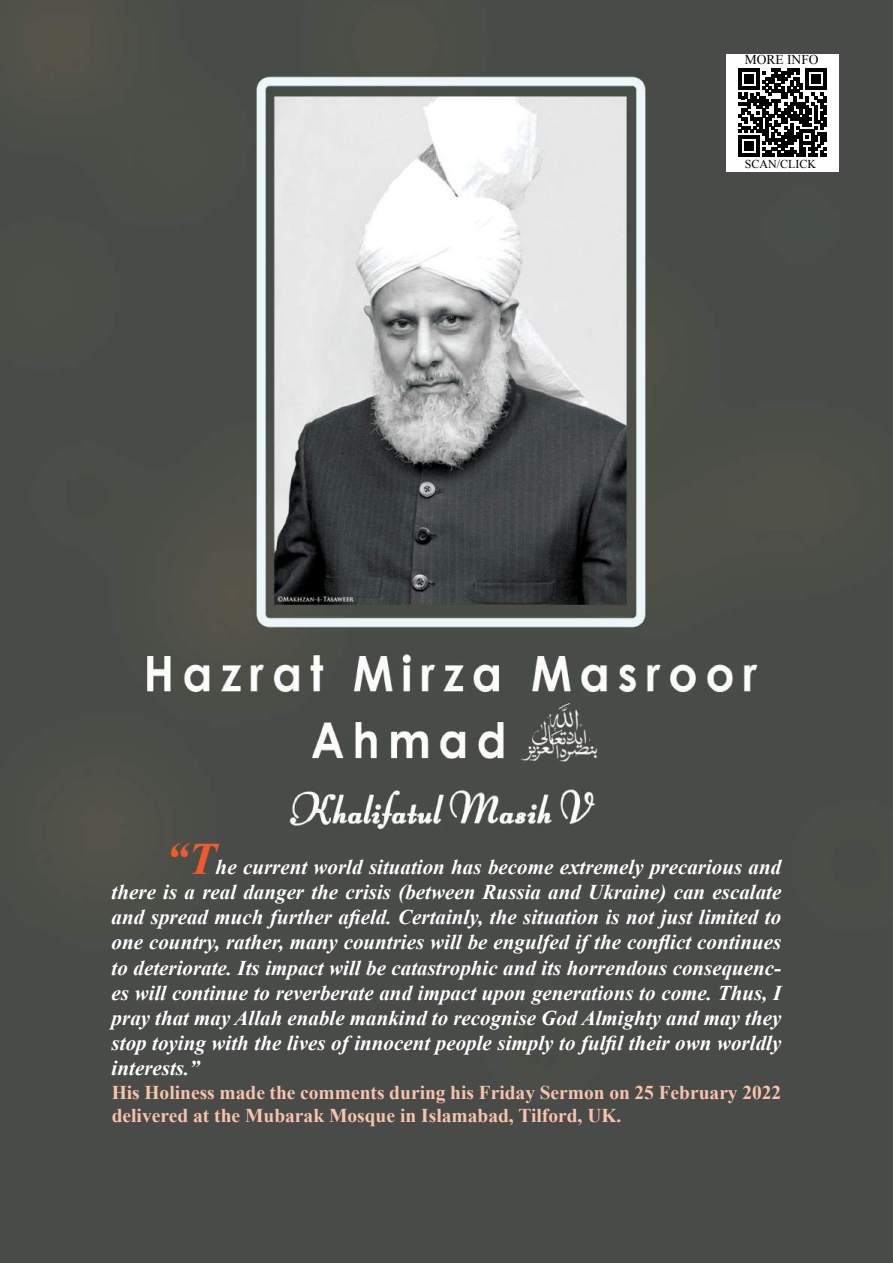
<style>
.page{position:relative;width:893px;height:1263px;background:#fff}
.page>*{position:absolute;margin:0;border:0;box-sizing:border-box;transform-origin:0 0}
.t1{font:italic 700 21px/25.2px "Times New Roman";color:#fff;text-align:justify}
.t2{font:700 19.5px/23.4px "Times New Roman";color:#f8c3ac}
.t3{font:13.5px "Times New Roman";color:#000101}
.t4{font:12px "Times New Roman";color:#000}
.s1{font-size:45px;color:#f15a2e}
</style>
<div class="page">
<img style="left:0;top:0;width:893px;height:1263px">
<div style="left:726px;top:54px;width:113px;height:118px;background:#fff"></div>
<svg style="left:738px;top:69px;width:89px;height:88px"></svg>
<p class="t3" style="left:745px;top:51px;width:75px">MORE INFO</p>
<p class="t4" style="left:745px;top:156px;width:73px">SCAN/CLICK</p>
<p class="t1" style="left:112px;top:854px;width:671px;text-indent:54px"><span class="s1">“T</span>he current world situation has become extremely precarious and there is a real danger the crisis (between Russia and Ukraine) can escalate and spread much further afield. Certainly, the situation is not just limited to one country, rather, many countries will be engulfed if the conflict continues to deteriorate. Its impact will be catastrophic and its horrendous consequenc&shy;es will continue to reverberate and impact upon generations to come. Thus, I pray that may Allah enable mankind to recognise God Almighty and may they stop toying with the lives of innocent people simply to fulfil their own worldly interests.”</p>
<p class="t2" style="left:112px;top:1080px;width:671px">His Holiness made the comments during his Friday Sermon on 25 February 2022 delivered at the Mubarak Mosque in Islamabad, Tilford, UK.</p>
</div>
